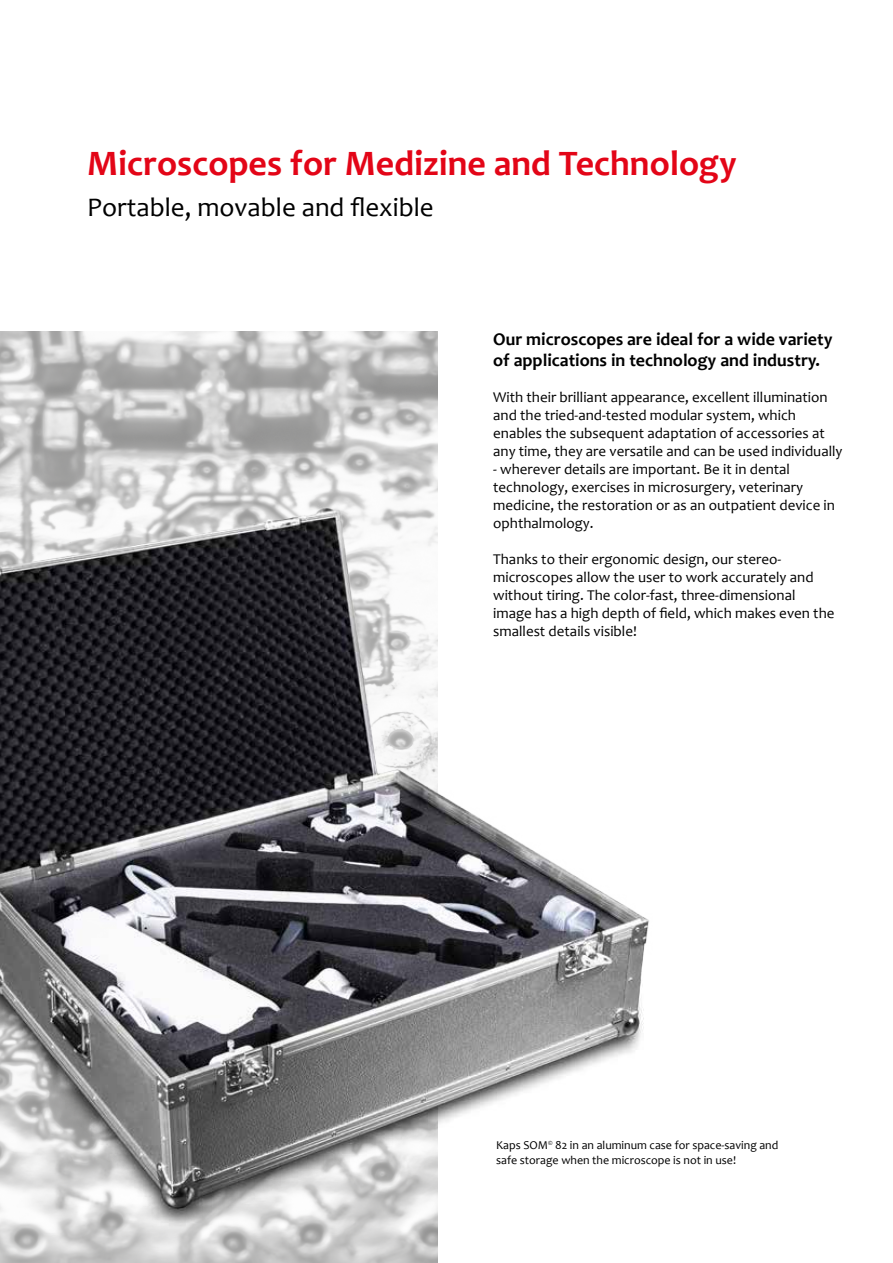
<style>
.page{position:relative;width:893px;height:1263px;background:#fff}
.page>*{position:absolute;margin:0;border:0;box-sizing:border-box;transform-origin:0 0}
.t1{font:700 36px "Candara";color:#e30517}
.t2{font:27px "Candara";color:#000}
.t3{font:700 18px/21.6px "Candara";color:#000}
.t4{font:15px/18px "Candara";color:#000}
.t5{font:12px/14.4px "Candara";color:#000}
</style>
<div class="page">
<img style="left:0;top:332px;width:438px;height:931px">
<img style="left:0;top:479px;width:649px;height:768px">
<h1 class="t1" style="left:87px;top:141px;width:651px">Microscopes for Medizine and Technology</h1>
<h2 class="t2" style="left:87px;top:190px;width:348px">Portable, movable and flexible</h2>
<p class="t3" style="left:493px;top:328px;width:341px">Our microscopes are ideal for a wide variety of applications in technology and industry.</p>
<p class="t4" style="left:493px;top:388px;width:351px">With their brilliant appearance, excellent illumination and the tried-and-tested modular system, which enables the subsequent adaptation of accessories at any time, they are versatile and can be used individually</p>
<p class="t4" style="left:493px;top:460px;width:343px">- wherever details are important. Be it in dental technology, exercises in microsurgery, veterinary medicine, the restoration or as an outpatient device in ophthalmology.</p>
<p class="t4" style="left:493px;top:550px;width:343px">Thanks to their ergonomic design, our stereo&shy;microscopes allow the user to work accurately and without tiring. The color-fast, three-dimensional image has a high depth of field, which makes even the smallest details visible!</p>
<p class="t5" style="left:496px;top:1138px;width:284px">Kaps SOM<sup>©</sup> 82 in an aluminum case for space-saving and safe storage when the microscope is not in use!</p>
</div>
